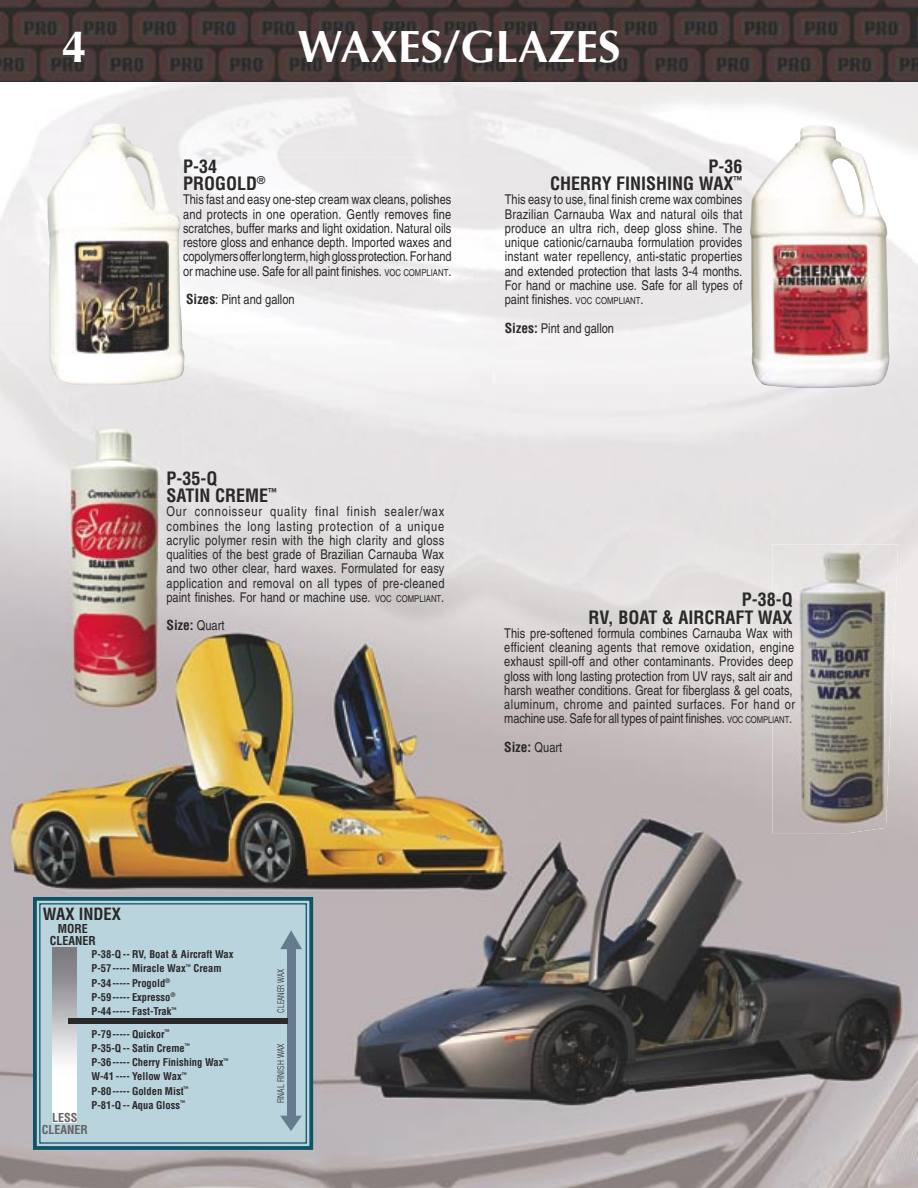
<style>
.page{position:relative;width:918px;height:1188px;background:#fff}
.page>*{position:absolute;margin:0;border:0;box-sizing:border-box;transform-origin:0 0}
.t1{font:700 45px "Optima";color:#fff}
.t2{font:700 condensed 18px/17.2px "Helvetica";color:#2a2828}
.t3{font:700 condensed 16.5px "Helvetica";color:#2a2828}
.t4{font:condensed 13.5px/14.2px "Helvetica";color:#2a2828;text-align:justify}
.t5{font:700 condensed 13.5px "Helvetica";color:#2a2828}
.t6{font:700 condensed 12px/12px "Helvetica";color:#616264;text-align:center}
.t7{font:700 condensed 12px/12px "Helvetica";color:#2a2828;text-align:center}
.t8{font:700 condensed 10.5px/14.2px "Helvetica";color:#2a2828}
.t9{font:300 condensed 9px "Helvetica";color:#2a2828}
.t10{font:300 condensed 9px "Helvetica";color:#2a2828;scale:.9 1}
.s1{font-size:9.45px}
.s2{font-weight:700}
.s3{font-weight:400}
</style>
<div class="page">
<img style="left:0;top:868px;width:323px;height:320px">
<img style="left:323px;top:868px;width:324px;height:320px">
<img style="left:647px;top:815px;width:271px;height:373px">
<img style="left:0;top:708px;width:648px;height:160px">
<img style="left:647px;top:81px;width:162px;height:734px">
<img style="left:864px;top:81px;width:54px;height:734px">
<img style="left:0;top:81px;width:108px;height:627px">
<img style="left:163px;top:335px;width:323px;height:373px">
<img style="left:486px;top:81px;width:162px;height:627px">
<img style="left:809px;top:81px;width:55px;height:463px">
<img style="left:108px;top:81px;width:55px;height:346px">
<img style="left:161px;top:81px;width:55px;height:76px">
<img style="left:378px;top:81px;width:109px;height:254px">
<img style="left:216px;top:81px;width:162px;height:76px">
<img style="left:0;top:0;width:918px;height:81px">
<img style="left:750px;top:124px;width:140px;height:265px">
<img style="left:66px;top:427px;width:97px;height:285px">
<img style="left:178px;top:157px;width:252px;height:184px;border-radius:18px">
<img style="left:47px;top:123px;width:138px;height:263px">
<img style="left:772px;top:544px;width:126px;height:289px">
<div style="left:37px;top:901px;width:272px;height:245px;background:#bad4de"></div>
<svg style="left:33px;top:901px;width:4px;height:245px"></svg>
<svg style="left:33px;top:1146px;width:4px;height:4px"></svg>
<hr style="left:37px;top:1146px;width:272px;height:4px;background:#18596c">
<svg style="left:309px;top:1146px;width:4px;height:4px"></svg>
<svg style="left:309px;top:901px;width:4px;height:245px"></svg>
<svg style="left:309px;top:897px;width:4px;height:4px"></svg>
<svg style="left:37px;top:897px;width:272px;height:4px"></svg>
<svg style="left:33px;top:897px;width:4px;height:4px"></svg>
<svg style="left:39px;top:903px;width:268px;height:241px"></svg>
<img style="left:52px;top:948px;width:25px;height:174px">
<div style="left:287px;top:948px;width:9px;height:170px;background:#677b8f"></div>
<svg style="left:280px;top:1116px;width:22px;height:15px"></svg>
<div style="left:68px;top:1018px;width:220px;height:6px;background:#2a2828"></div>
<svg style="left:280px;top:930px;width:22px;height:19px"></svg>
<h1 class="t1" style="left:62px;top:20px;width:27px">4</h1>
<h1 class="t1" style="left:298px;top:20px;width:325px">WAXES/GLAZES</h1>
<h2 class="t2" style="left:183px;top:158px;width:84px">P-34<br>PROGOLD<sup>®</sup></h2>
<p class="t4" style="left:183px;top:193px;width:270px">This fast and easy one-step cream wax cleans, polishes and protects in one operation. Gently removes fine scratches, buffer marks and light oxidation. Natural oils restore gloss and enhance depth. Imported waxes and copolymers offer long term, high gloss protection. For hand or machine use. Safe for all paint finishes. <span class="s1">VOC COMPLIANT</span>.</p>
<p class="t4" style="left:186px;top:292px;width:110px"><span class="s2">Sizes</span>: Pint and gallon</p>
<h2 class="t2" style="left:550px;top:158px;width:194px;text-align:right">P-36<br>CHERRY FINISHING WAX<sup>™</sup></h2>
<p class="t4" style="left:505px;top:193px;width:239px">This easy to use, final finish creme wax combines Brazilian Carnauba Wax and natural oils that produce an ultra rich, deep gloss shine. The unique cationic/carnauba formulation provides instant water repellency, anti-static properties and extended protection that lasts 3-4 months.<br>For hand or machine use. Safe for all types of paint finishes. <span class="s1">VOC COMPLIANT</span>.</p>
<p class="t4" style="left:505px;top:321px;width:111px"><span class="s2">Sizes:</span> Pint and gallon</p>
<h2 class="t2" style="left:167px;top:470px;width:112px">P-35-Q<br>SATIN CREME<sup>™</sup></h2>
<p class="t4" style="left:167px;top:505px;width:280px">Our connoisseur quality final finish sealer/wax combines the long lasting protection of a unique acrylic polymer resin with the high clarity and gloss qualities of the best grade of Brazilian Carnauba Wax and two other clear, hard waxes. Formulated for easy application and removal on all types of pre-cleaned paint finishes. For hand or machine use. <span class="s1">VOC COMPLIANT</span>.</p>
<p class="t5" style="left:167px;top:617px;width:60px">Size: <span class="s3">Quart</span></p>
<h2 class="t2" style="left:589px;top:591px;width:206px;text-align:right">P-38-Q<br>RV, BOAT &amp; AIRCRAFT WAX</h2>
<p class="t4" style="left:504px;top:626px;width:292px;text-align:left">This pre-softened for mu la com bines Car nau ba Wax with ef fi cient clean ing agents that remove ox i da tion, en gine ex haust spill-off and oth er con tam i nants. Pro vides deep gloss with long last ing pro tec tion from UV rays, salt air and harsh weath er con di tions. Great for fiber glass &amp; gel coats, alu mi num, chrome and painted sur fac es. For hand or machine use. Safe for all types of paint fin ish es. <span class="s1">VOC COMPLIANT</span>.</p>
<p class="t5" style="left:504px;top:739px;width:60px">Size: <span class="s3">Quart</span></p>
<p class="t3" style="left:43px;top:904px;width:80px">WAX INDEX</p>
<p class="t7" style="left:50px;top:922px;width:48px">MORE<br>CLEANER</p>
<p class="t8" style="left:92px;top:947px;width:144px">P-38-Q -- RV, Boat &amp; Aircraft Wax<br>P-57----- Miracle Wax<sup>™</sup> Cream<br>P-34----- Progold<sup>®<br></sup>P-59----- Expresso<sup>®<br></sup>P-44----- Fast-Trak<sup>™</sup></p>
<p class="t8" style="left:92px;top:1027px;width:139px">P-79----- Quickor<sup>™<br></sup>P-35-Q -- Satin Creme<sup>™<br></sup>P-36----- Cherry Finishing Wax<sup>™<br></sup>W-41 ---- Yellow Wax<sup>™<br></sup>P-80----- Golden Mist<sup>™<br></sup>P-81-Q -- Aqua Gloss<sup>™</sup></p>
<p class="t6" style="left:42px;top:1111px;width:48px">LESS<br>CLEANER</p>
<p class="t10" style="left:276px;top:1013px;width:50px;rotate:-90deg">CLEANER WAX</p>
<p class="t9" style="left:276px;top:1103px;width:62px;rotate:-90deg">FINAL FINISH WAX</p>
</div>
